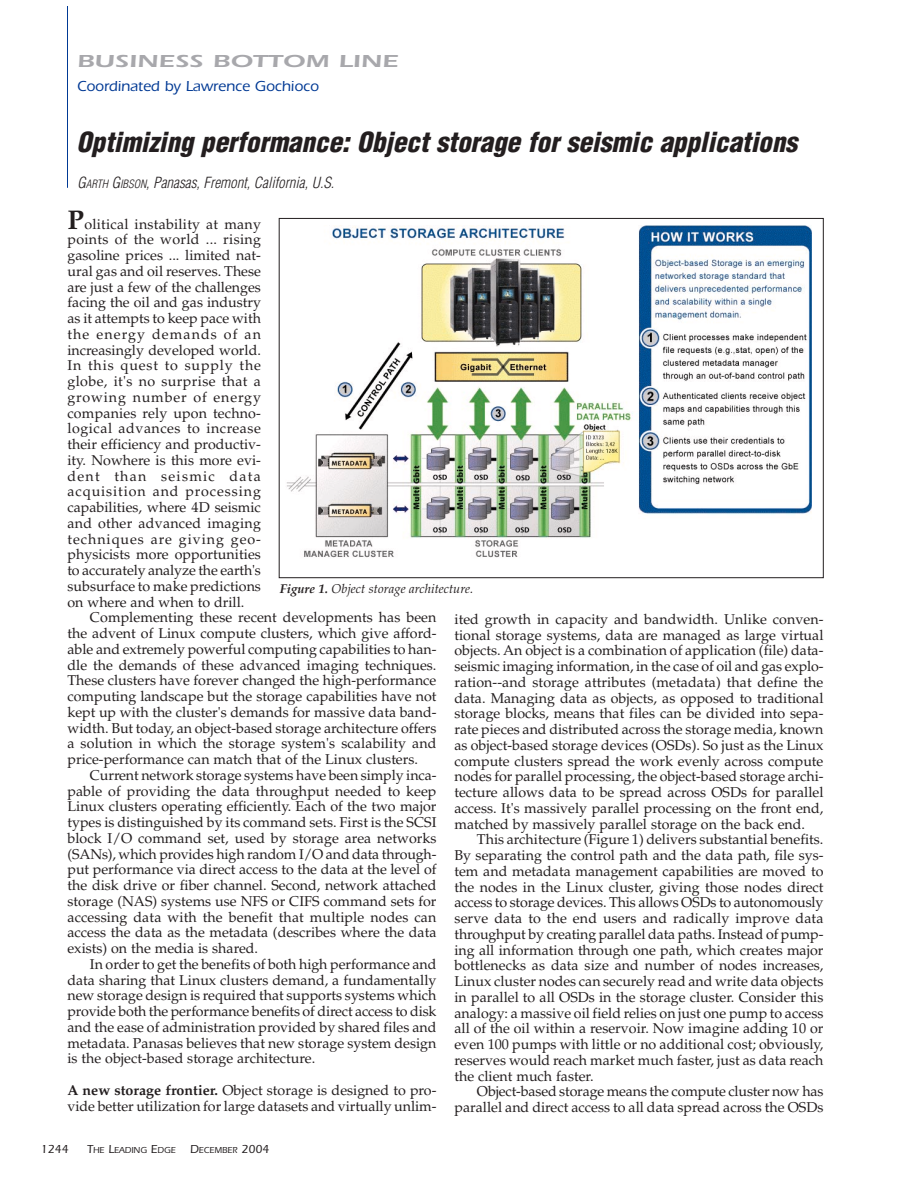
<style>
.page{position:relative;width:918px;height:1188px;background:#fff}
.page>*{position:absolute;margin:0;border:0;box-sizing:border-box;transform-origin:0 0}
.t1{font:italic 900 condensed 27px "Helvetica";color:#231e1f}
.t2{font:600 18px "Itc Eras";color:#a8a8ac;scale:1.5 1}
.t3{font:italic 300 condensed 15px "Helvetica";color:#231e1f}
.t4{font:500 15px "Itc Eras";color:#003994}
.t5{font:14.25px/15.8px "Palatino";color:#231e1f;text-align:justify}
.t6{font:italic 12.75px "Palatino";color:#231e1f}
.t7{font:500 12px "Itc Eras";color:#231e1f}
.t8{font:500 9px "Itc Eras";color:#231e1f}
.s1{font-size:11.25px}
.s2{font-weight:700;font-size:27px}
.s3{font-weight:700}
.s4{font-size:12px}
</style>
<div class="page">
<hr style="left:67px;top:7px;width:1px;height:181px;background:#003994">
<img style="left:286px;top:225px;width:525px;height:333px">
<p class="t2" style="left:77px;top:55px;width:216px">BUSINESS BOTTOM LINE</p>
<p class="t4" style="left:77px;top:81px;width:243px">Coordinated by Lawrence Gochioco</p>
<h1 class="t1" style="left:76px;top:132px;width:728px">Optimizing performance: Object storage for seismic applications</h1>
<p class="t3" style="left:77px;top:177px;width:261px">G<span class="s1">ARTH</span> G<span class="s1">IBSON</span>, Panasas,Fremont,California,U.S.</p>
<p class="t5" style="left:68px;top:217px;width:195px"><span class="s2">P</span>olitical instability at many points of the world ... rising gasoline prices ... limited nat&shy;ural gas and oil reserves. These are just a few of the challenges facing the oil and gas industry as it attempts to keep pace with the energy demands of an increasingly developed world.<br>In this quest to supply the globe, it's no surprise that a growing number of energy companies rely upon techno&shy;logical advances to increase their efficiency and productiv&shy;ity. Nowhere is this more evi&shy;dent than seismic data acquisition and processing capabilities, where 4D seismic and other advanced imaging techniques are giving geo&shy;physicists more opportunities to accurately analyze the earth's subsurface to make predictions on where and when to drill.</p>
<p class="t5" style="left:68px;top:611px;width:371px;text-indent:22px">Complementing these recent developments has been the advent of Linux compute clusters, which give afford&shy;able and extremely powerful computing capabilities to han&shy;dle the demands of these advanced imaging techniques.<br>These clusters have forever changed the high-performance computing landscape but the storage capabilities have not kept up with the cluster's demands for massive data band&shy;width. But today, an object-based storage architecture offers a solution in which the storage system's scalability and price-performance can match that of the Linux clusters.</p>
<p class="t5" style="left:68px;top:769px;width:371px;text-indent:22px">Current network storage systems have been simply inca&shy;pable of providing the data throughput needed to keep Linux clusters operating efficiently. Each of the two major types is distinguished by its command sets. First is the SCSI block I/O command set, used by storage area networks (SANs), which provides high random I/O and data through&shy;put performance via direct access to the data at the level of the disk drive or fiber channel. Second, network attached storage (NAS) systems use NFS or CIFS command sets for accessing data with the benefit that multiple nodes can access the data as the metadata (describes where the data exists) on the media is shared.</p>
<p class="t5" style="left:68px;top:958px;width:371px;text-indent:22px">In order to get the benefits of both high performance and data sharing that Linux clusters demand, a fundamentally new storage design is required that supports systems which provide both the performance benefits of direct access to disk and the ease of administration provided by shared files and metadata. Panasas believes that new storage system design is the object-based storage architecture.</p>
<p class="t5" style="left:68px;top:1084px;width:371px"><span class="s3">A new storage frontier.</span> Object storage is designed to pro&shy;vide better utilization for large datasets and virtually unlim-</p>
<p class="t6" style="left:280px;top:584px;width:195px"><span class="s3">Figure 1.</span> Object storage architecture.</p>
<p class="t5" style="left:455px;top:613px;width:371px">ited growth in capacity and bandwidth. Unlike conven&shy;tional storage systems, data are managed as large virtual objects. An object is a combination of application (file) data&shy;seismic imaging information, in the case of oil and gas explo&shy;ration--and storage attributes (metadata) that define the data. Managing data as objects, as opposed to traditional storage blocks, means that files can be divided into sepa&shy;rate pieces and distributed across the storage media, known as object-based storage devices (OSDs). So just as the Linux compute clusters spread the work evenly across compute nodes for parallel processing, the object-based storage archi&shy;tecture allows data to be spread across OSDs for parallel access. It's massively parallel processing on the front end, matched by massively parallel storage on the back end.</p>
<p class="t5" style="left:455px;top:833px;width:371px;text-indent:22px">This architecture (Figure 1) delivers substantial benefits.<br>By separating the control path and the data path, file sys&shy;tem and metadata management capabilities are moved to the nodes in the Linux cluster, giving those nodes direct access to storage devices. This allows OSDs to autonomously serve data to the end users and radically improve data throughput by creating parallel data paths. Instead of pump&shy;ing all information through one path, which creates major bottlenecks as data size and number of nodes increases, Linux cluster nodes can securely read and write data objects in parallel to all OSDs in the storage cluster. Consider this analogy: a massive oil field relies on just one pump to access all of the oil within a reservoir. Now imagine adding 10 or even 100 pumps with little or no additional cost; obviously, reserves would reach market much faster, just as data reach the client much faster.</p>
<p class="t5" style="left:455px;top:1085px;width:371px;text-align:right">Object-based storage means the compute cluster now has parallel and direct access to all data spread across the OSDs</p>
<p class="t7" style="left:41px;top:1145px;width:30px">1244</p>
<p class="t8" style="left:87px;top:1147px;width:184px"><span class="s4">T</span>HE <span class="s4">L</span>EADING <span class="s4">E</span>DGE <span class="s4">D</span>ECEMBER <span class="s4">2004</span></p>
</div>
